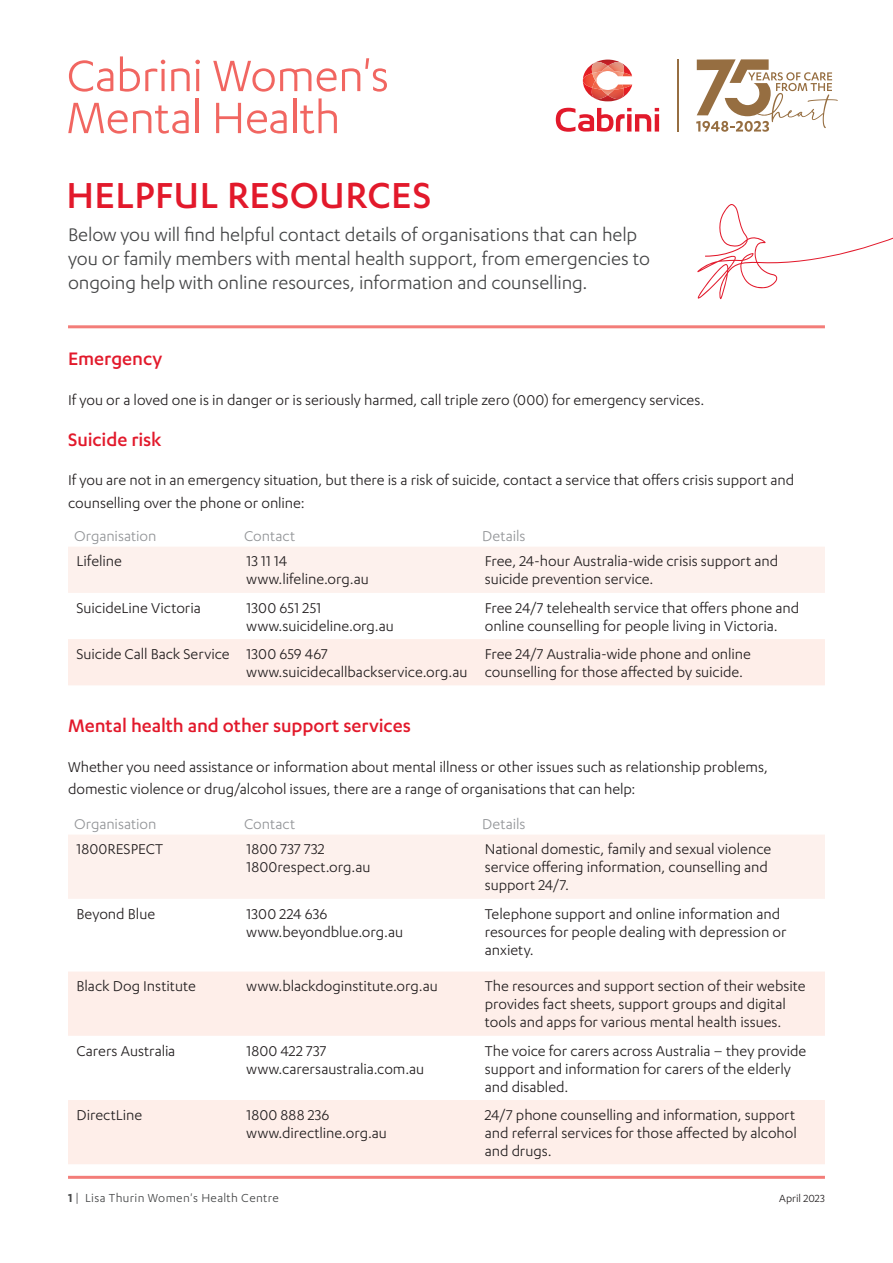
<style>
.page{position:relative;width:893px;height:1263px;background:#fff}
.page>*{position:absolute;margin:0;border:0;box-sizing:border-box;transform-origin:0 0}
.Text_regular{font:51px/42px "Karbon";letter-spacing:-.01em;color:#f16661}
.t1{font:500 42px "Karbon";letter-spacing:.01em;color:#e2192b}
.Text_regular-2{font:21px/24px "Karbon";letter-spacing:-.005em;color:#454647}
.sub_header{font:500 21px "Karbon";letter-spacing:-.005em;color:#e2192b}
.Text_regular-3{font:16.5px/18px "Karbon";color:#231f20}
.sub_header-2{font:16.5px/22.5px "Karbon";color:#231f20}
.Text_regular-4{font:16.5px "Karbon";color:#939598}
.t2{font:13.5px "Karbon";letter-spacing:.025em;color:#454647}
.Text_regular-5{font:12px "Karbon";color:#231f20}
.s1{font-weight:600}
</style>
<div class="page">
<svg style="left:697px;top:204px;width:196px;height:95px"></svg>
<div style="left:68px;top:547px;width:757px;height:46px;background:#fdf1ed"></div>
<div style="left:68px;top:639px;width:757px;height:46px;background:#feeee9"></div>
<div style="left:68px;top:835px;width:757px;height:64px;background:#fdf1ed"></div>
<svg style="left:68px;top:972px;width:757px;height:192px;fill:#feeee9"></svg>
<hr style="left:68px;top:1176px;width:757px;height:3px;background:#f16661">
<hr style="left:68px;top:325px;width:757px;height:3px;background:#f16661">
<svg style="left:556px;top:108px;width:103px;height:24px"></svg>
<hr style="left:655px;top:114px;width:4px;height:18px;background:#e2192b">
<img style="left:584px;top:60px;width:36px;height:41px">
<img style="left:583px;top:73px;width:8px;height:15px">
<svg style="left:591px;top:62px;width:41px;height:37px"></svg>
<hr style="left:677px;top:60px;width:1px;height:72px;background:#966e41">
<svg style="left:696px;top:59px;width:142px;height:73px"></svg>
<p class="Text_regular" style="left:67px;top:53px;width:324px">Cabrini Women's<br>Mental Health</p>
<p class="t1" style="left:67px;top:172px;width:366px">HELPFUL RESOURCES</p>
<p class="Text_regular-2" style="left:68px;top:222px;width:583px">Below you will find helpful contact details of organisations that can help you or family members with mental health support, from emergencies to ongoing help with online resources, information and counselling.</p>
<p class="sub_header" style="left:68px;top:347px;width:96px">Emergency</p>
<p class="sub_header-2" style="left:68px;top:388px;width:638px">If you or a loved one is in danger or is seriously harmed, call triple zero (000) for emergency services.</p>
<p class="sub_header" style="left:68px;top:427px;width:95px">Suicide risk</p>
<p class="sub_header-2" style="left:68px;top:468px;width:728px">If you are not in an emergency situation, but there is a risk of suicide, contact a service that offers crisis support and counselling over the phone or online:</p>
<p class="Text_regular-4" style="left:74px;top:527px;width:84px">Organisation</p>
<p class="Text_regular-4" style="left:244px;top:527px;width:53px">Contact</p>
<p class="Text_regular-4" style="left:482px;top:527px;width:45px">Details</p>
<p class="Text_regular-3" style="left:77px;top:552px;width:47px">Lifeline</p>
<p class="Text_regular-3" style="left:247px;top:552px;width:124px">13 11 14 www.lifeline.org.au</p>
<p class="Text_regular-3" style="left:485px;top:552px;width:295px">Free, 24-hour Australia-wide crisis support and suicide prevention service.</p>
<p class="Text_regular-3" style="left:77px;top:598px;width:126px">SuicideLine Victoria</p>
<p class="Text_regular-3" style="left:247px;top:598px;width:149px">1300 651 251 www.suicideline.org.au</p>
<p class="Text_regular-3" style="left:485px;top:598px;width:316px">Free 24/7 telehealth service that offers phone and online counselling for people living in Victoria.</p>
<p class="Text_regular-3" style="left:77px;top:644px;width:155px">Suicide Call Back Service</p>
<p class="Text_regular-3" style="left:247px;top:644px;width:222px">1300 659 467 www.suicidecallbackservice.org.au</p>
<p class="Text_regular-3" style="left:485px;top:644px;width:268px">Free 24/7 Australia-wide phone and online counselling for those affected by suicide.</p>
<p class="sub_header" style="left:68px;top:714px;width:344px">Mental health and other support services</p>
<p class="sub_header-2" style="left:68px;top:755px;width:701px">Whether you need assistance or information about mental illness or other issues such as relationship problems, domestic violence or drug/alcohol issues, there are a range of organisations that can help:</p>
<p class="Text_regular-4" style="left:74px;top:814px;width:84px">Organisation</p>
<p class="Text_regular-4" style="left:244px;top:814px;width:53px">Contact</p>
<p class="Text_regular-4" style="left:482px;top:814px;width:45px">Details</p>
<p class="Text_regular-3" style="left:77px;top:840px;width:88px">1800RESPECT</p>
<p class="Text_regular-3" style="left:247px;top:840px;width:125px">1800 737 732<br>1800respect.org.au</p>
<p class="Text_regular-3" style="left:485px;top:840px;width:288px">National domestic, family and sexual violence service offering information, counselling and support 24/7.</p>
<p class="Text_regular-3" style="left:77px;top:904px;width:80px">Beyond Blue</p>
<p class="Text_regular-3" style="left:247px;top:904px;width:158px">1300 224 636 www.beyondblue.org.au</p>
<p class="Text_regular-3" style="left:485px;top:904px;width:303px">Telephone support and online information and resources for people dealing with depression or anxiety.</p>
<p class="Text_regular-3" style="left:77px;top:977px;width:121px">Black Dog Institute</p>
<p class="Text_regular-3" style="left:247px;top:977px;width:193px">www.blackdoginstitute.org.au</p>
<p class="Text_regular-3" style="left:485px;top:977px;width:322px">The resources and support section of their website provides fact sheets, support groups and digital tools and apps for various mental health issues.</p>
<p class="Text_regular-3" style="left:77px;top:1041px;width:100px">Carers Australia</p>
<p class="Text_regular-3" style="left:247px;top:1041px;width:179px">1800 422 737 www.carersaustralia.com.au</p>
<p class="Text_regular-3" style="left:485px;top:1041px;width:323px">The voice for carers across Australia – they provide support and information for carers of the elderly and disabled.</p>
<p class="Text_regular-3" style="left:77px;top:1105px;width:67px">DirectLine</p>
<p class="Text_regular-3" style="left:247px;top:1105px;width:142px">1800 888 236 www.directline.org.au</p>
<p class="Text_regular-3" style="left:485px;top:1105px;width:314px;text-align:justify">24/7 phone counselling and information, support and referral services for those affected by alcohol and drugs.</p>
<p class="t2" style="left:68px;top:1190px;width:212px"><span class="s1">1</span> | Lisa Thurin Women's Health Centre</p>
<p class="Text_regular-5" style="left:779px;top:1191px;width:47px">April 2023</p>
</div>
